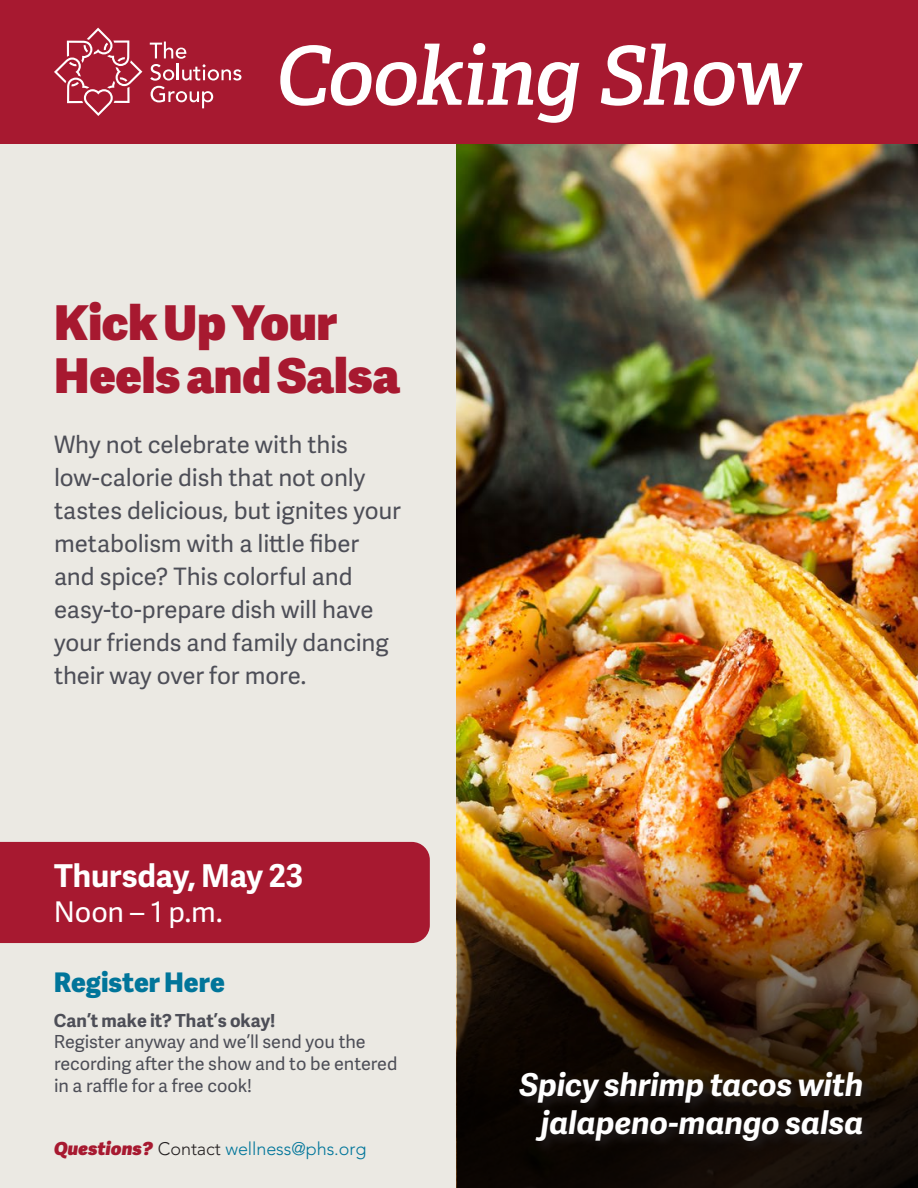
<style>
.page{position:relative;width:918px;height:1188px;background:#fff}
.page>*{position:absolute;margin:0;border:0;box-sizing:border-box;transform-origin:0 0}
.t1{font:italic 600 81px "Adelle";letter-spacing:-.025em;color:#fff}
.t2{font:800 48px/52.5px "Adelle Sans";color:#a71930}
.t3{font:italic 700 31.5px/37.8px "Adelle Sans";letter-spacing:-.005em;color:#fff;text-align:right}
.t4{font:700 31.5px "Adelle Sans";letter-spacing:-.005em;color:#fff}
.t5{font:28.5px "Adelle Sans";color:#fff}
.t6{font:800 27px "Adelle Sans";color:#00759a}
.t7{font:24px/33px "Adelle Sans";letter-spacing:-.005em;color:#4d4e57}
.t8{font:18px/21.9px "Adelle Sans";letter-spacing:-.005em;color:#4d4e57}
.t9{font:300 18px "Avenir LT Std";letter-spacing:-.005em;color:#00759a}
.t10{font:700 18px "Adelle Sans";color:#4d4e57}
.s1{font-family:"Adelle Sans";font-weight:800;font-style:italic;color:#a71930}
.s2{color:#231f20}
</style>
<div class="page">
<div style="left:0;top:0;width:457px;height:1188px;background:#ebe9e3"></div>
<img style="left:457px;top:144px;width:461px;height:690px">
<div style="left:0;top:842px;width:430px;height:101px;background:#a71930"></div>
<img style="left:457px;top:834px;width:461px;height:354px">
<div style="left:0;top:0;width:918px;height:144px;background:#a71930"></div>
<svg style="left:150px;top:42px;width:91px;height:66px"></svg>
<svg style="left:54px;top:28px;width:88px;height:88px"></svg>
<svg style="left:517px;top:1069px;width:358px;height:85px;background:#160e09"></svg>
<h1 class="t1" style="left:275px;top:26px;width:527px">Cooking Show</h1>
<h2 class="t2" style="left:54px;top:295px;width:348px">Kick Up Your<br>Heels and Salsa</h2>
<p class="t7" style="left:54px;top:427px;width:348px">Why not celebrate with this low-calorie dish that not only tastes delicious, but ignites your metabolism with a little fiber and spice? This colorful and easy-to-prepare dish will have your friends and family dancing their way over for more.</p>
<h3 class="t4" style="left:54px;top:852px;width:251px">Thursday, May 23</h3>
<p class="t5" style="left:54px;top:892px;width:170px">Noon – 1 p.m.</p>
<p class="t6" style="left:54px;top:962px;width:172px">Register Here</p>
<p class="t10" style="left:54px;top:1007px;width:223px">Can’t make it? That’s okay!</p>
<p class="t8" style="left:54px;top:1030px;width:345px">Register anyway and we’ll send you the recording after the show and to be entered in a raffle for a free cook!</p>
<p class="t9" style="left:54px;top:1138px;width:314px"><span class="s1">Questions?</span> <span class="s2">Contact</span> wellness@phs.org</p>
<h3 class="t3" style="left:520px;top:1065px;width:346px">Spicy shrimp tacos with jalapeno-mango salsa</h3>
</div>
